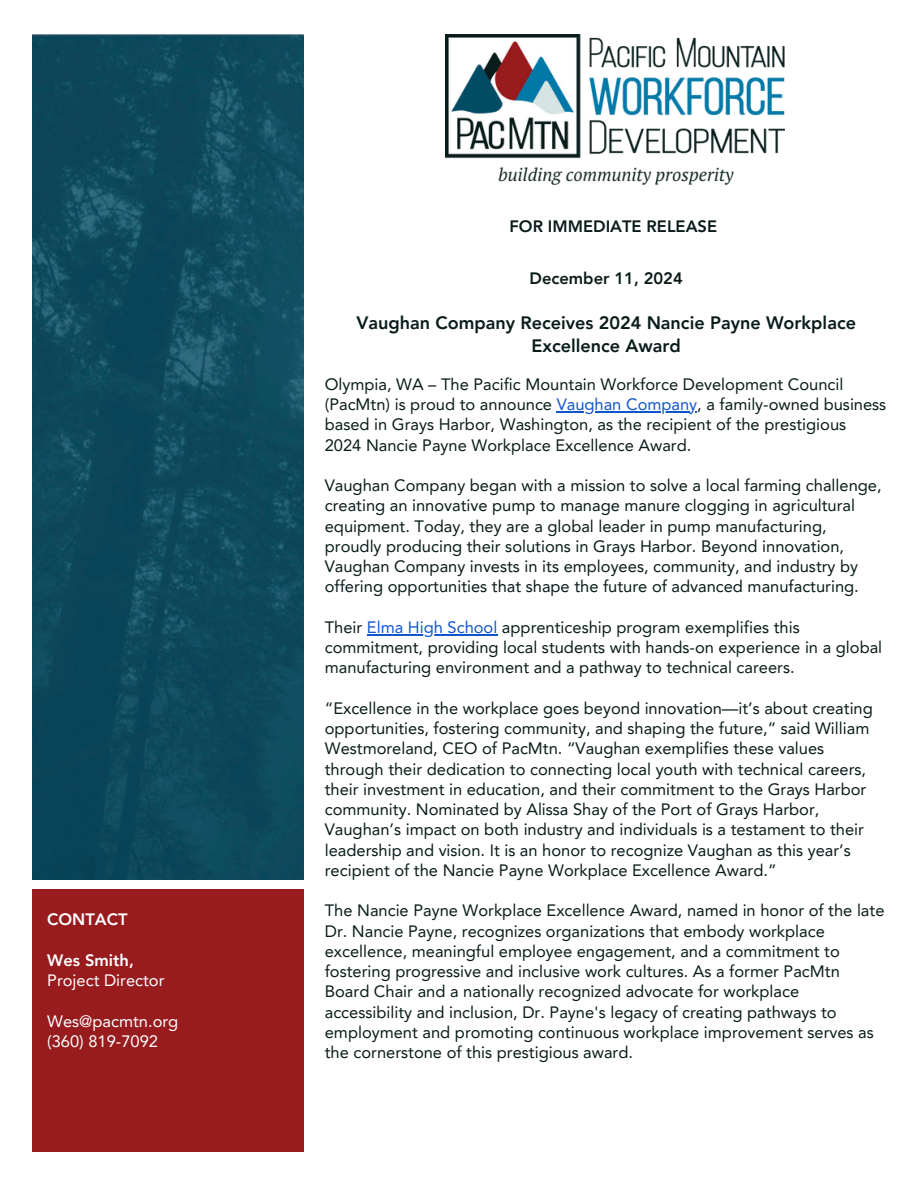
<style>
.page{position:relative;width:918px;height:1188px;background:#fff}
.page>*{position:absolute;margin:0;border:0;box-sizing:border-box;transform-origin:0 0}
.t1{font:800 18px/22.5px "Avenir LT Pro";color:#091c1a;text-align:center}
.t2{font:16.5px/20.2px "Avenir LT Pro";color:#091c1a}
.t3{font:16.5px "Avenir LT Pro";color:#fff}
.t4{font:800 16.5px "Avenir LT Pro";color:#091c1a}
.t5{font:800 16.5px "Avenir LT Pro";color:#fff}
.s1{color:#15c}
</style>
<div class="page">
<img style="left:32px;top:34px;width:271px;height:845px">
<img style="left:446px;top:34px;width:338px;height:151px">
<div style="left:32px;top:890px;width:272px;height:262px;background:#981b1e"></div>
<hr style="left:557px;top:411px;width:140px;height:1px;background:#15c">
<hr style="left:367px;top:634px;width:130px;height:1px;background:#15c">
<h2 class="t5" style="left:47px;top:913px;width:82px">CONTACT</h2>
<p class="t5" style="left:47px;top:953px;width:88px">Wes Smith,</p>
<p class="t3" style="left:47px;top:974px;width:119px">Project Director</p>
<p class="t3" style="left:47px;top:1014px;width:133px">Wes@pacmtn.org</p>
<p class="t3" style="left:47px;top:1034px;width:112px">(360) 819-7092</p>
<p class="t4" style="left:510px;top:219px;width:209px">FOR IMMEDIATE RELEASE</p>
<h1 class="t4" style="left:530px;top:272px;width:155px">December 11, 2024</h1>
<p class="t1" style="left:356px;top:313px;width:501px">Vaughan Company Receives 2024 Nancie Payne Workplace<br>Excellence Award</p>
<p class="t2" style="left:325px;top:376px;width:563px">Olympia, WA – The Pacific Mountain Workforce Development Council (PacMtn) is proud to announce <span class="s1">Vaughan Company</span>, a family-owned business</p>
<p class="t2" style="left:325px;top:416px;width:523px">based in Grays Harbor, Washington, as the recipient of the prestigious<br>2024 Nancie Payne Workplace Excellence Award.</p>
<p class="t2" style="left:325px;top:477px;width:558px">Vaughan Company began with a mission to solve a local farming challenge, creating an innovative pump to manage manure clogging in agricultural</p>
<p class="t2" style="left:325px;top:517px;width:536px">equipment. Today, they are a global leader in pump manufacturing, proudly producing their solutions in Grays Harbor. Beyond innovation, Vaughan Company invests in its employees, community, and industry by offering opportunities that shape the future of advanced manufacturing.</p>
<p class="t2" style="left:325px;top:619px;width:476px">Their <span class="s1">Elma High School</span> apprenticeship program exemplifies this</p>
<p class="t2" style="left:325px;top:639px;width:559px">commitment, providing local students with hands-on experience in a global manufacturing environment and a pathway to technical careers.</p>
<p class="t2" style="left:325px;top:700px;width:550px">“Excellence in the workplace goes beyond innovation—it’s about creating</p>
<h1 class="t2" style="left:325px;top:720px;width:546px">opportunities, fostering community, and shaping the future,” said William Westmoreland, CEO of PacMtn. “Vaughan exemplifies these values through their dedication to connecting local youth with technical careers, their investment in education, and their commitment to the Grays Harbor community. Nominated by Alissa Shay of the Port of Grays Harbor, Vaughan’s impact on both industry and individuals is a testament to their leadership and vision. It is an honor to recognize Vaughan as this year’s recipient of the Nancie Payne Workplace Excellence Award.”</h1>
<h1 class="t2" style="left:325px;top:902px;width:561px">The Nancie Payne Workplace Excellence Award, named in honor of the late</h1>
<h2 class="t2" style="left:325px;top:922px;width:551px">Dr. Nancie Payne, recognizes organizations that embody workplace excellence, meaningful employee engagement, and a commitment to fostering progressive and inclusive work cultures. As a former PacMtn Board Chair and a nationally recognized advocate for workplace accessibility and inclusion, Dr. Payne's legacy of creating pathways to employment and promoting continuous workplace improvement serves as the cornerstone of this prestigious award.</h2>
</div>
